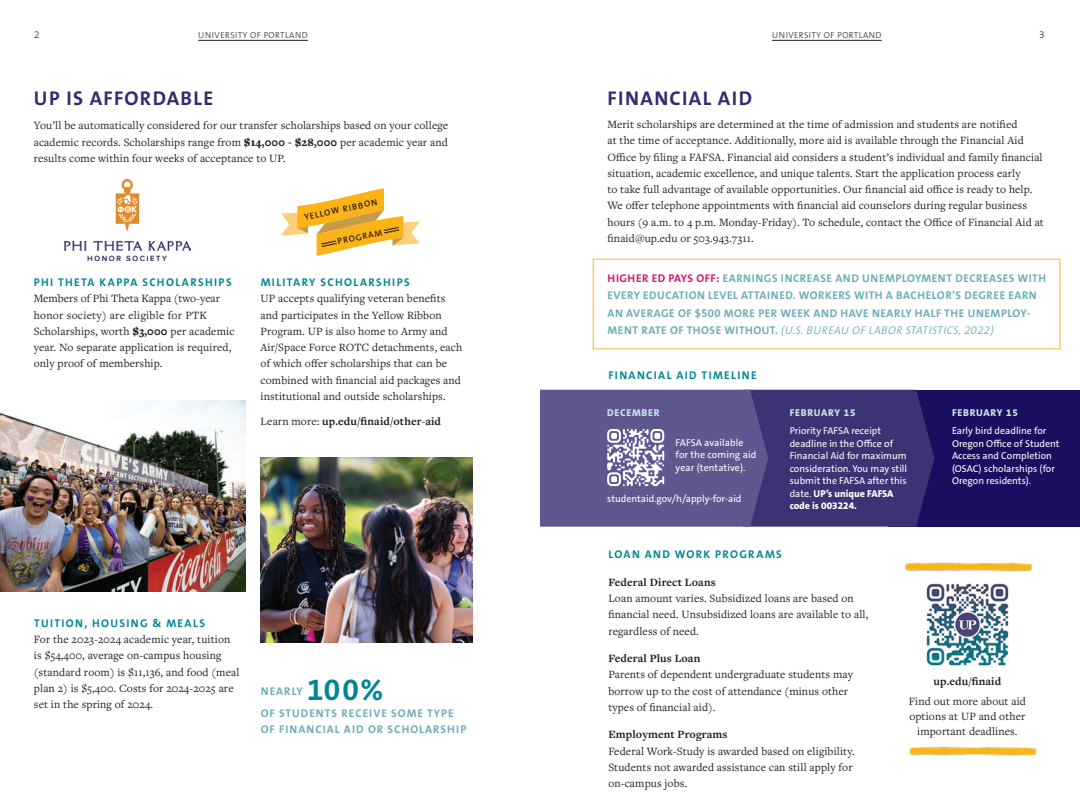
<style>
.page{position:relative;width:1080px;height:810px;background:#fff}
.page>*{position:absolute;margin:0;border:0;box-sizing:border-box;transform-origin:0 0}
.t1{font:700 30px "The Sans B W7";color:#018696}
.t2{font:700 20px "The Sans B W7";letter-spacing:.065em;color:#342b6f}
.t3{font:11.5px/16.2px "Freight Text Pro";letter-spacing:.01em;color:#231f20}
.t4{font:700 11.5px "Freight Text Pro";letter-spacing:.01em;color:#231f20}
.t5{font:700 11.25px/17.5px "The Sans B W7";letter-spacing:.045em;color:#6badb9}
.t6{font:700 11.25px "The Sans B W7";letter-spacing:.12em;color:#018696}
.t7{font:700 11.25px/16.2px "The Sans B W7";letter-spacing:.09em;color:#6badb9}
.t8{font:10px/12.5px "The Sans B W5 Plain";color:#fff}
.t9{font:800 10px "The Sans B W8";letter-spacing:.075em;color:#c5e4e9}
.t10{font:300 10px "The Sans B W3";color:#231f20}
.t11{font:300 8.75px "The Sans B W3";letter-spacing:.05em;color:#231f20}
.t12{font:600 8.75px "The Sans B W6";color:#231f20}
.s1{font-weight:900}
.s2{font-weight:400}
.s3{color:#d21a6b}
.s4{font-family:"The Sans B W4";font-weight:300;font-style:italic}
.s5{font-family:"The Sans B W8";font-weight:800}
.s6{font-weight:700}
</style>
<div class="page">
<hr style="left:198px;top:40px;width:110px;height:1px;background:#231f20">
<hr style="left:772px;top:40px;width:110px;height:1px;background:#231f20">
<img style="left:909px;top:746px;width:128px;height:10px">
<img style="left:905px;top:562px;width:128px;height:10px">
<div style="left:888px;top:390px;width:192px;height:137px;background:#1a0e60"></div>
<img style="left:0;top:401px;width:246px;height:191px">
<img style="left:261px;top:458px;width:211px;height:185px">
<svg style="left:281px;top:188px;width:139px;height:68px"></svg>
<img style="left:65px;top:180px;width:125px;height:80px">
<svg style="left:540px;top:390px;width:394px;height:137px;background:#534c86"></svg>
<img style="left:926px;top:583px;width:83px;height:83px">
<p class="t10" style="left:34px;top:28px;width:7px">2</p>
<p class="t11" style="left:198px;top:30px;width:111px">UNIVERSITY OF PORTLAND</p>
<p class="t11" style="left:772px;top:30px;width:111px">UNIVERSITY OF PORTLAND</p>
<p class="t10" style="left:1039px;top:28px;width:7px">3</p>
<p class="t2" style="left:34px;top:85px;width:181px">UP IS AFFORDABLE</p>
<p class="t3" style="left:34px;top:117px;width:416px;text-align:justify">You’ll be automatically considered for our transfer scholarships based on your college academic records. Scholarships range from <span class="s1">$14,000 - $28,000</span> per academic year and results come within four weeks of acceptance to UP.</p>
<p class="t6" style="left:34px;top:275px;width:199px">PHI THETA KAPPA SCHOLARSHIPS</p>
<p class="t3" style="left:34px;top:290px;width:202px">Members of Phi Theta Kappa (two-year honor society) are eligible for PTK Scholarships, worth <span class="s1">$3,000</span> per academic year. No separate application is required, only proof of membership.</p>
<p class="t12" style="left:303px;top:212px;width:76px;rotate:-12deg">YELLOW RIBBON</p>
<p class="t12" style="left:336px;top:236px;width:47px;rotate:-12deg">PROGRAM</p>
<p class="t6" style="left:261px;top:275px;width:151px">MILITARY SCHOLARSHIPS</p>
<p class="t3" style="left:261px;top:290px;width:203px">UP accepts qualifying veteran benefits and participates in the Yellow Ribbon Program. UP is also home to Army and Air/Space Force ROTC detachments, each of which offer scholarships that can be combined with financial aid packages and institutional and outside scholarships.</p>
<p class="t4" style="left:261px;top:413px;width:182px"><span class="s2">Learn more:</span> up.edu/finaid/other-aid</p>
<p class="t6" style="left:34px;top:616px;width:172px">TUITION, HOUSING &amp; MEALS</p>
<p class="t3" style="left:34px;top:631px;width:198px">For the 2023-2024 academic year, tuition</p>
<p class="t3" style="left:34px;top:647px;width:189px">is $54,400, average on-campus housing</p>
<p class="t3" style="left:34px;top:663px;width:207px">(standard room) is $11,136, and food (meal</p>
<p class="t3" style="left:34px;top:680px;width:201px">plan 2) is $5,400. Costs for 2024-2025 are</p>
<p class="t3" style="left:34px;top:696px;width:121px">set in the spring of 2024.</p>
<p class="t5" style="left:261px;top:682px;width:44px">NEARLY</p>
<p class="t1" style="left:307px;top:670px;width:78px">100%</p>
<p class="t7" style="left:261px;top:705px;width:207px">OF STUDENTS RECEIVE SOME TYPE<br>OF FINANCIAL AID OR SCHOLARSHIP</p>
<p class="t2" style="left:608px;top:85px;width:146px">FINANCIAL AID</p>
<p class="t3" style="left:608px;top:116px;width:438px">Merit scholarships are determined at the time of admission and students are notified<br>at the time of acceptance. Additionally, more aid is available through the Financial Aid Office by filing a FAFSA. Financial aid considers a student’s individual and family financial situation, academic excellence, and unique talents. Start the application process early<br>to take full advantage of available opportunities. Our financial aid office is ready to help.<br>We offer telephone appointments with financial aid counselors during regular business hours (9 a.m. to 4 p.m. Monday-Friday). To schedule, contact the Office of Financial Aid at finaid@up.edu or 503.943.7311.</p>
<p class="t5" style="left:608px;top:269px;width:440px"><span class="s3">HIGHER ED PAYS OFF:</span> EARNINGS INCREASE AND UNEMPLOYMENT DECREASES WITH EVERY EDUCATION LEVEL ATTAINED. WORKERS WITH A BACHELOR’S DEGREE EARN AN AVERAGE OF $500 MORE PER WEEK AND HAVE NEARLY HALF THE UNEMPLOY-MENT RATE OF THOSE WITHOUT. <span class="s4">(U.S. BUREAU OF LABOR STATISTICS, 2022)</span></p>
<p class="t6" style="left:608px;top:368px;width:150px">FINANCIAL AID TIMELINE</p>
<p class="t9" style="left:607px;top:406px;width:54px">DECEMBER</p>
<p class="t8" style="left:676px;top:436px;width:82px">FAFSA available for the coming aid year (tentative).</p>
<p class="t8" style="left:607px;top:493px;width:136px">studentaid.gov/h/apply-for-aid</p>
<p class="t9" style="left:790px;top:406px;width:67px">FEBRUARY 15</p>
<p class="t8" style="left:790px;top:424px;width:119px">Priority FAFSA receipt deadline in the Office of<br>Financial Aid for maximum consideration. You may still submit the FAFSA after this date. <span class="s5">UP’s unique FAFSA code is 003224.</span></p>
<p class="t9" style="left:952px;top:406px;width:67px">FEBRUARY 15</p>
<p class="t8" style="left:952px;top:424px;width:109px">Early bird deadline for<br>Oregon Office of Student<br>Access and Completion (OSAC) scholarships (for<br>Oregon residents).</p>
<p class="t6" style="left:608px;top:547px;width:175px">LOAN AND WORK PROGRAMS</p>
<p class="t4" style="left:608px;top:575px;width:109px">Federal Direct Loans</p>
<p class="t3" style="left:608px;top:590px;width:262px">Loan amount varies. Subsidized loans are based on financial need. Unsubsidized loans are available to all, regardless of need.</p>
<p class="t4" style="left:608px;top:651px;width:94px">Federal Plus Loan</p>
<p class="t3" style="left:608px;top:666px;width:246px">Parents of dependent undergraduate students may borrow up to the cost of attendance (minus other types of financial aid).</p>
<p class="t4" style="left:608px;top:727px;width:121px">Employment Programs</p>
<p class="t3" style="left:608px;top:742px;width:248px">Federal Work-Study is awarded based on eligibility.<br>Students not awarded assistance can still apply for on-campus jobs.</p>
<p class="t3" style="left:909px;top:671px;width:119px;line-height:20px;text-align:center"><span class="s6">up.edu/finaid<br></span>Find out more about aid</p>
<p class="t3" style="left:909px;top:709px;width:118px;line-height:15px;text-align:center">options at UP and other important deadlines.</p>
</div>
